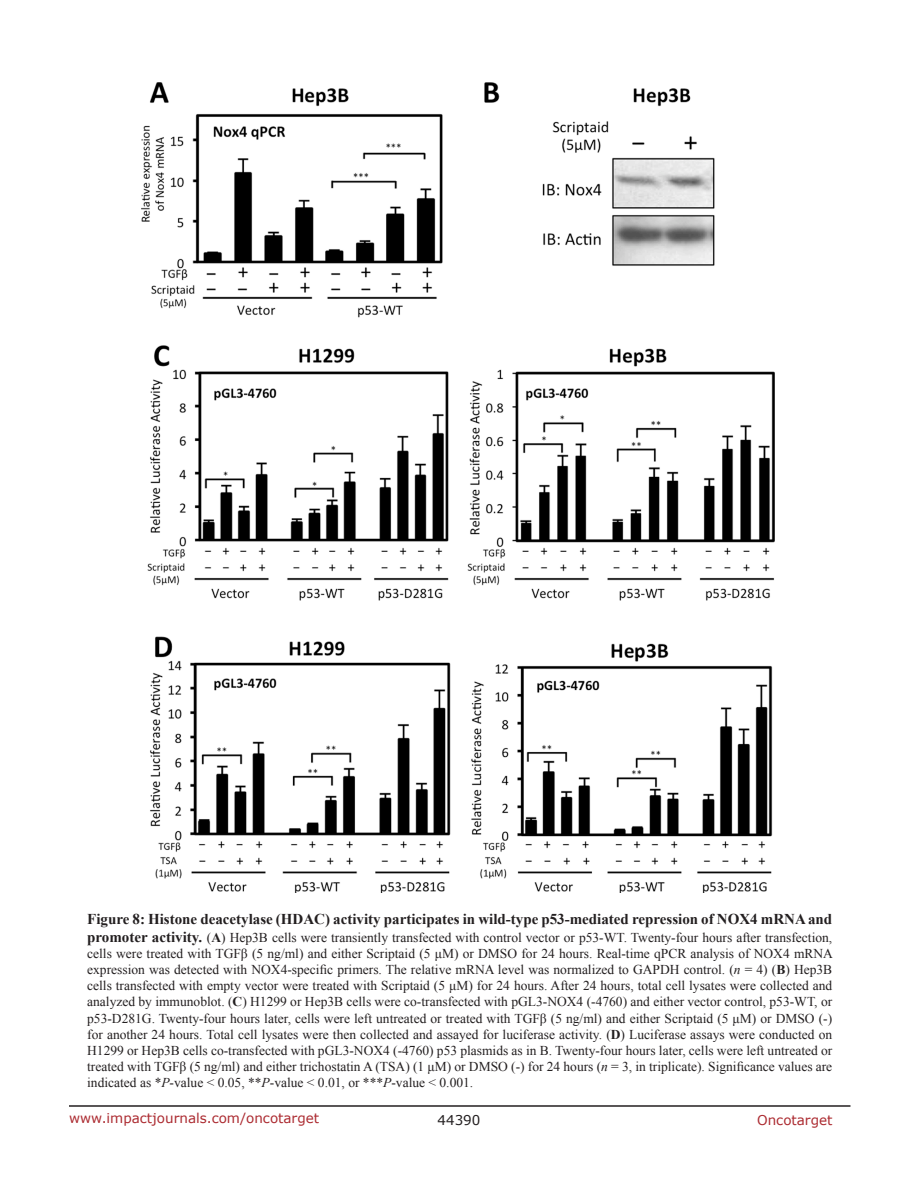
<style>
.page{position:relative;width:918px;height:1188px;background:#fff}
.page>*{position:absolute;margin:0;border:0;box-sizing:border-box;transform-origin:0 0}
.FigureText{font:700 15px "Times New Roman";color:#231f20}
.FigureText-2{font:13.5px/16.2px "Times New Roman";color:#231f20;text-align:justify}
.t1{font:13.5px "Verdana";color:#ac2b31}
.t2{font:13.5px "Verdana";color:#231f20}
.s1{font-weight:700;font-size:15px}
.s2{font-weight:700}
.s3{font-style:italic}
</style>
<div class="page">
<hr style="left:69px;top:1105px;width:781px;height:2px;background:#231f20">
<img style="left:141px;top:82px;width:633px;height:810px">
<p class="FigureText" style="left:87px;top:908px;width:747px">Figure 8: Histone deacetylase (HDAC) activity participates in wild-type p53-mediated repression of NOX4 mRNA and</p>
<p class="FigureText-2" style="left:87px;top:929px;width:747px"><span class="s1">promoter activity.</span> (<span class="s2">A</span>) Hep3B cells were transiently transfected with control vector or p53-WT. Twenty-four hours after transfection, cells were treated with TGFβ (5 ng/ml) and either Scriptaid (5 μM) or DMSO for 24 hours. Real-time qPCR analysis of NOX4 mRNA expression was detected with NOX4-specific primers. The relative mRNA level was normalized to GAPDH control. (<span class="s3">n</span> = 4) (<span class="s2">B</span>) Hep3B cells transfected with empty vector were treated with Scriptaid (5 μM) for 24 hours. After 24 hours, total cell lysates were collected and analyzed by immunoblot. (<span class="s2">C</span>) H1299 or Hep3B cells were co-transfected with pGL3-NOX4 (-4760) and either vector control, p53-WT, or p53-D281G. Twenty-four hours later, cells were left untreated or treated with TGFβ (5 ng/ml) and either Scriptaid (5 μM) or DMSO (-) for another 24 hours. Total cell lysates were then collected and assayed for luciferase activity. (<span class="s2">D</span>) Luciferase assays were conducted on H1299 or Hep3B cells co-transfected with pGL3-NOX4 (-4760) p53 plasmids as in B. Twenty-four hours later, cells were left untreated or treated with TGFβ (5 ng/ml) and either trichostatin A (TSA) (1 μM) or DMSO (-) for 24 hours (<span class="s3">n</span> = 3, in triplicate). Significance values are indicated as *<span class="s3">P</span>-value &lt; 0.05, **<span class="s3">P</span>-value &lt; 0.01, or ***<span class="s3">P</span>-value &lt; 0.001.</p>
<p class="t1" style="left:69px;top:1109px;width:252px">www.impactjournals.com/oncotarget</p>
<p class="t2" style="left:438px;top:1111px;width:44px">44390</p>
<p class="t1" style="left:757px;top:1111px;width:77px">Oncotarget</p>
</div>
